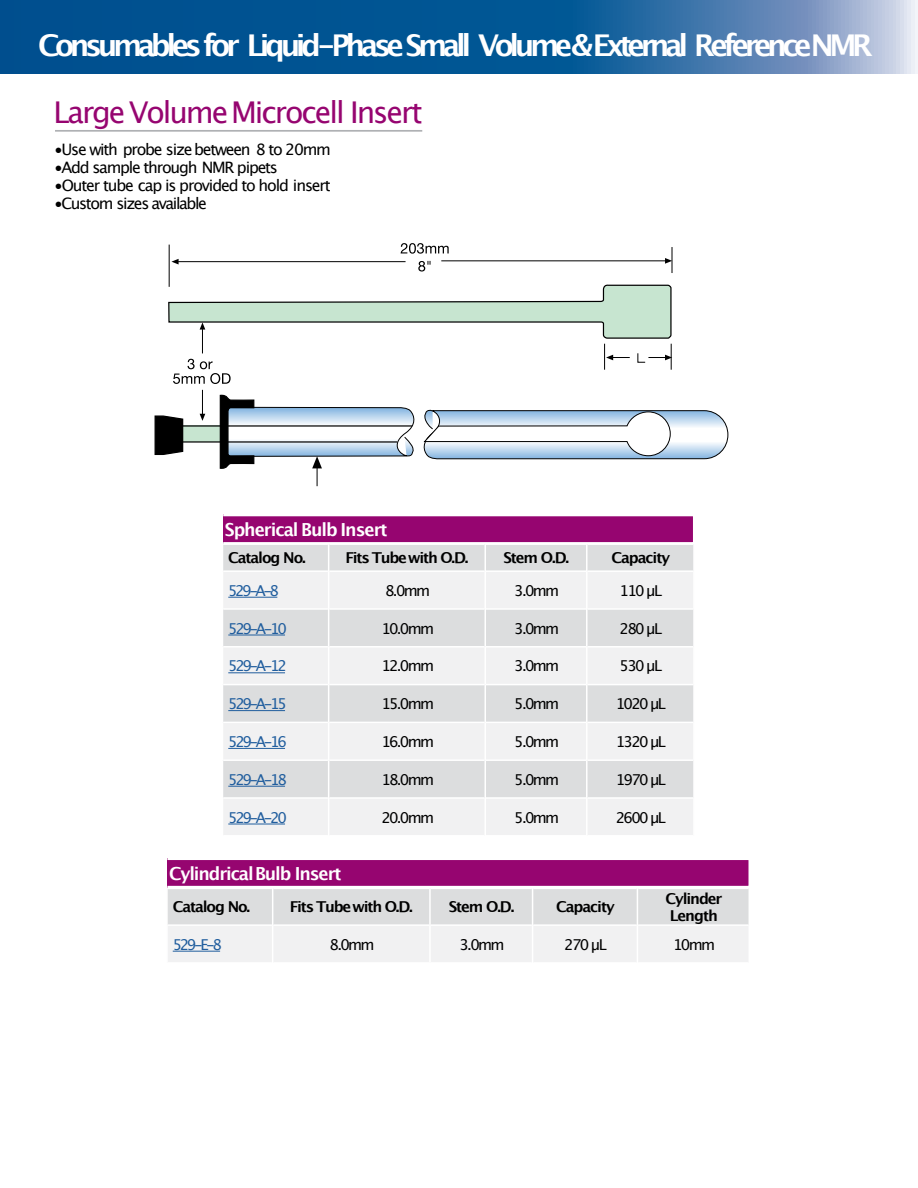
<style>
.page{position:relative;width:918px;height:1188px;background:#fff}
.page>*{position:absolute;margin:0;border:0;box-sizing:border-box;transform-origin:0 0}
.t1{font:700 30px "Lucida Grande";letter-spacing:-.145em;color:#fff}
.t2{font:30px "Lucida Grande";letter-spacing:-.07em;color:#960570}
.t3{font:700 18px "Lucida Grande";letter-spacing:-.065em;color:#fff}
.t4{font:15.75px "Lucida Grande";letter-spacing:-.075em;color:#000}
.t5{font:15px "Lucida Grande";letter-spacing:-.11em;color:#000}
.t6{font:700 15px/16.5px "Lucida Grande";letter-spacing:-.075em;color:#000}
.t7{font:15px "Lucida Grande";letter-spacing:-.16em;color:#215e9e}
</style>
<div class="page">
<svg style="left:0;top:0;width:918px;height:74px;background:#2468a0"></svg>
<hr style="left:55px;top:130px;width:367px;height:2px;background:#afb1b4">
<svg style="left:401px;top:243px;width:48px;height:11px"></svg>
<svg style="left:418px;top:261px;width:13px;height:11px"></svg>
<div style="left:181px;top:426px;width:40px;height:16px;background:#c7e5d0"></div>
<hr style="left:172px;top:425px;width:240px;height:2px;background:#000">
<hr style="left:171px;top:441px;width:226px;height:2px;background:#000">
<svg style="left:154px;top:415px;width:30px;height:40px"></svg>
<hr style="left:441px;top:260px;width:225px;height:1px;background:#000">
<svg style="left:665px;top:247px;width:8px;height:26px"></svg>
<hr style="left:178px;top:261px;width:228px;height:1px;background:#000">
<svg style="left:171px;top:259px;width:8px;height:6px"></svg>
<hr style="left:169px;top:245px;width:1px;height:42px;background:#000">
<svg style="left:200px;top:390px;width:5px;height:31px"></svg>
<svg style="left:168px;top:284px;width:504px;height:100px"></svg>
<svg style="left:219px;top:394px;width:510px;height:92px"></svg>
<div style="left:223px;top:515px;width:472px;height:29px;background:#960570"></div>
<div style="left:222px;top:513px;width:474px;height:32px;border:3px solid #fff"></div>
<div style="left:223px;top:545px;width:470px;height:25px;background:#dcddde"></div>
<svg style="left:223px;top:572px;width:470px;height:263px;fill:#f1f1f2"></svg>
<hr style="left:223px;top:543px;width:105px;height:2px;background:#fff">
<hr style="left:329px;top:543px;width:155px;height:2px;background:#fff">
<svg style="left:328px;top:543px;width:1px;height:27px"></svg>
<hr style="left:486px;top:543px;width:100px;height:2px;background:#fff">
<hr style="left:484px;top:543px;width:2px;height:28px;background:#fff">
<hr style="left:588px;top:543px;width:105px;height:2px;background:#fff">
<hr style="left:586px;top:543px;width:2px;height:28px;background:#fff">
<hr style="left:693px;top:543px;width:2px;height:28px;background:#fff">
<hr style="left:328px;top:571px;width:1px;height:38px;background:#fff">
<hr style="left:484px;top:571px;width:2px;height:38px;background:#fff">
<hr style="left:586px;top:571px;width:2px;height:38px;background:#fff">
<hr style="left:223px;top:608px;width:105px;height:2px;background:#fff">
<hr style="left:329px;top:608px;width:155px;height:2px;background:#fff">
<hr style="left:328px;top:609px;width:1px;height:38px;background:#fff">
<hr style="left:486px;top:608px;width:100px;height:2px;background:#fff">
<hr style="left:484px;top:609px;width:2px;height:38px;background:#fff">
<hr style="left:588px;top:608px;width:105px;height:2px;background:#fff">
<hr style="left:586px;top:609px;width:2px;height:38px;background:#fff">
<hr style="left:223px;top:646px;width:105px;height:2px;background:#fff">
<hr style="left:329px;top:646px;width:155px;height:2px;background:#fff">
<hr style="left:328px;top:647px;width:1px;height:38px;background:#fff">
<hr style="left:486px;top:646px;width:100px;height:2px;background:#fff">
<hr style="left:484px;top:647px;width:2px;height:38px;background:#fff">
<hr style="left:588px;top:646px;width:105px;height:2px;background:#fff">
<hr style="left:586px;top:647px;width:2px;height:38px;background:#fff">
<hr style="left:223px;top:684px;width:105px;height:1px;background:#fff">
<hr style="left:329px;top:684px;width:155px;height:1px;background:#fff">
<hr style="left:328px;top:685px;width:1px;height:37px;background:#fff">
<hr style="left:486px;top:684px;width:100px;height:1px;background:#fff">
<hr style="left:484px;top:685px;width:2px;height:37px;background:#fff">
<hr style="left:588px;top:684px;width:105px;height:1px;background:#fff">
<hr style="left:586px;top:685px;width:2px;height:37px;background:#fff">
<hr style="left:223px;top:722px;width:105px;height:1px;background:#fff">
<hr style="left:329px;top:722px;width:155px;height:1px;background:#fff">
<hr style="left:328px;top:722px;width:1px;height:38px;background:#fff">
<hr style="left:486px;top:722px;width:100px;height:1px;background:#fff">
<hr style="left:484px;top:722px;width:2px;height:38px;background:#fff">
<hr style="left:588px;top:722px;width:105px;height:1px;background:#fff">
<hr style="left:586px;top:722px;width:2px;height:38px;background:#fff">
<hr style="left:223px;top:759px;width:105px;height:2px;background:#fff">
<hr style="left:329px;top:759px;width:155px;height:2px;background:#fff">
<hr style="left:328px;top:760px;width:1px;height:38px;background:#fff">
<hr style="left:486px;top:759px;width:100px;height:2px;background:#fff">
<hr style="left:484px;top:760px;width:2px;height:38px;background:#fff">
<hr style="left:588px;top:759px;width:105px;height:2px;background:#fff">
<hr style="left:586px;top:760px;width:2px;height:38px;background:#fff">
<hr style="left:223px;top:797px;width:105px;height:2px;background:#fff">
<hr style="left:329px;top:797px;width:155px;height:2px;background:#fff">
<hr style="left:328px;top:798px;width:1px;height:39px;background:#fff">
<hr style="left:486px;top:797px;width:100px;height:2px;background:#fff">
<hr style="left:484px;top:798px;width:2px;height:39px;background:#fff">
<hr style="left:588px;top:797px;width:105px;height:2px;background:#fff">
<hr style="left:586px;top:798px;width:2px;height:39px;background:#fff">
<hr style="left:228px;top:597px;width:49px;height:1px;background:#215e9e">
<hr style="left:228px;top:635px;width:57px;height:1px;background:#215e9e">
<hr style="left:228px;top:672px;width:57px;height:1px;background:#215e9e">
<hr style="left:228px;top:710px;width:57px;height:1px;background:#215e9e">
<hr style="left:228px;top:748px;width:57px;height:1px;background:#215e9e">
<hr style="left:228px;top:786px;width:57px;height:1px;background:#215e9e">
<hr style="left:228px;top:824px;width:57px;height:1px;background:#215e9e">
<div style="left:167px;top:858px;width:583px;height:29px;background:#960570"></div>
<div style="left:166px;top:857px;width:586px;height:32px;border:3px solid #fff"></div>
<svg style="left:168px;top:889px;width:581px;height:73px"></svg>
<hr style="left:168px;top:888px;width:104px;height:1px;background:#fff">
<hr style="left:166px;top:888px;width:2px;height:37px;background:#fff">
<hr style="left:273px;top:888px;width:156px;height:1px;background:#fff">
<hr style="left:272px;top:888px;width:1px;height:37px;background:#fff">
<hr style="left:431px;top:888px;width:101px;height:1px;background:#fff">
<hr style="left:429px;top:888px;width:2px;height:37px;background:#fff">
<hr style="left:533px;top:888px;width:104px;height:1px;background:#fff">
<hr style="left:532px;top:888px;width:1px;height:37px;background:#fff">
<hr style="left:638px;top:888px;width:111px;height:1px;background:#fff">
<hr style="left:637px;top:888px;width:1px;height:37px;background:#fff">
<hr style="left:749px;top:888px;width:1px;height:37px;background:#fff">
<hr style="left:168px;top:924px;width:104px;height:2px;background:#fff">
<hr style="left:273px;top:924px;width:156px;height:2px;background:#fff">
<hr style="left:272px;top:925px;width:1px;height:39px;background:#fff">
<hr style="left:431px;top:924px;width:101px;height:2px;background:#fff">
<hr style="left:429px;top:925px;width:2px;height:39px;background:#fff">
<hr style="left:533px;top:924px;width:104px;height:2px;background:#fff">
<hr style="left:532px;top:925px;width:1px;height:39px;background:#fff">
<hr style="left:638px;top:924px;width:111px;height:2px;background:#fff">
<hr style="left:637px;top:925px;width:1px;height:39px;background:#fff">
<hr style="left:173px;top:951px;width:47px;height:1px;background:#215e9e">
<h1 class="t1" style="left:38px;top:32px;width:836px">Consumables for Liquid-Phase Small Volume&amp;External ReferenceNMR</h1>
<h1 class="t2" style="left:54px;top:100px;width:371px">Large VolumeMicrocell Insert</h1>
<p class="t4" style="left:54px;top:143px;width:278px">•Use with probe size between 8 to 20mm</p>
<p class="t4" style="left:54px;top:161px;width:225px">•Add sample through NMR pipets</p>
<p class="t4" style="left:54px;top:179px;width:278px">•Outer tube cap is provided to hold insert</p>
<p class="t4" style="left:54px;top:197px;width:155px">•Custom sizes available</p>
<p class="t3" style="left:225px;top:522px;width:164px">Spherical Bulb Insert</p>
<p class="t6" style="left:228px;top:551px;width:79px">Catalog No.</p>
<p class="t6" style="left:345px;top:551px;width:124px">Fits Tubewith O.D.</p>
<p class="t6" style="left:503px;top:551px;width:67px">Stem O.D.</p>
<p class="t6" style="left:611px;top:551px;width:60px">Capacity</p>
<p class="t7" style="left:228px;top:584px;width:52px">529-A-8</p>
<p class="t5" style="left:385px;top:584px;width:47px">8.0mm</p>
<p class="t5" style="left:514px;top:584px;width:47px">3.0mm</p>
<p class="t5" style="left:620px;top:584px;width:44px">110 µL</p>
<p class="t7" style="left:228px;top:622px;width:60px">529-A-10</p>
<p class="t5" style="left:381px;top:622px;width:54px">10.0mm</p>
<p class="t5" style="left:514px;top:622px;width:47px">3.0mm</p>
<p class="t5" style="left:620px;top:622px;width:44px">280 µL</p>
<p class="t7" style="left:228px;top:660px;width:60px">529-A-12</p>
<p class="t5" style="left:381px;top:660px;width:54px">12.0mm</p>
<p class="t5" style="left:514px;top:660px;width:47px">3.0mm</p>
<p class="t5" style="left:620px;top:660px;width:44px">530 µL</p>
<p class="t7" style="left:228px;top:697px;width:60px">529-A-15</p>
<p class="t5" style="left:381px;top:697px;width:54px">15.0mm</p>
<p class="t5" style="left:514px;top:697px;width:47px">5.0mm</p>
<p class="t5" style="left:616px;top:697px;width:52px">1020 µL</p>
<p class="t7" style="left:228px;top:735px;width:60px">529-A-16</p>
<p class="t5" style="left:381px;top:735px;width:54px">16.0mm</p>
<p class="t5" style="left:514px;top:735px;width:47px">5.0mm</p>
<p class="t5" style="left:616px;top:735px;width:52px">1320 µL</p>
<p class="t7" style="left:228px;top:773px;width:60px">529-A-18</p>
<p class="t5" style="left:381px;top:773px;width:54px">18.0mm</p>
<p class="t5" style="left:514px;top:773px;width:47px">5.0mm</p>
<p class="t5" style="left:616px;top:773px;width:52px">1970 µL</p>
<p class="t7" style="left:228px;top:811px;width:60px">529-A-20</p>
<p class="t5" style="left:381px;top:811px;width:54px">20.0mm</p>
<p class="t5" style="left:514px;top:811px;width:47px">5.0mm</p>
<p class="t5" style="left:616px;top:811px;width:52px">2600 µL</p>
<p class="t3" style="left:169px;top:866px;width:174px">CylindricalBulb Insert</p>
<p class="t6" style="left:173px;top:900px;width:79px">Catalog No.</p>
<p class="t6" style="left:290px;top:900px;width:124px">Fits Tubewith O.D.</p>
<p class="t6" style="left:449px;top:900px;width:67px">Stem O.D.</p>
<p class="t6" style="left:556px;top:900px;width:60px">Capacity</p>
<p class="t6" style="left:665px;top:892px;width:58px">Cylinder<br>Length</p>
<p class="t7" style="left:173px;top:938px;width:51px">529-E-8</p>
<p class="t5" style="left:330px;top:938px;width:47px">8.0mm</p>
<p class="t5" style="left:460px;top:938px;width:47px">3.0mm</p>
<p class="t5" style="left:564px;top:938px;width:44px">270 µL</p>
<p class="t5" style="left:673px;top:938px;width:43px">10mm</p>
</div>
